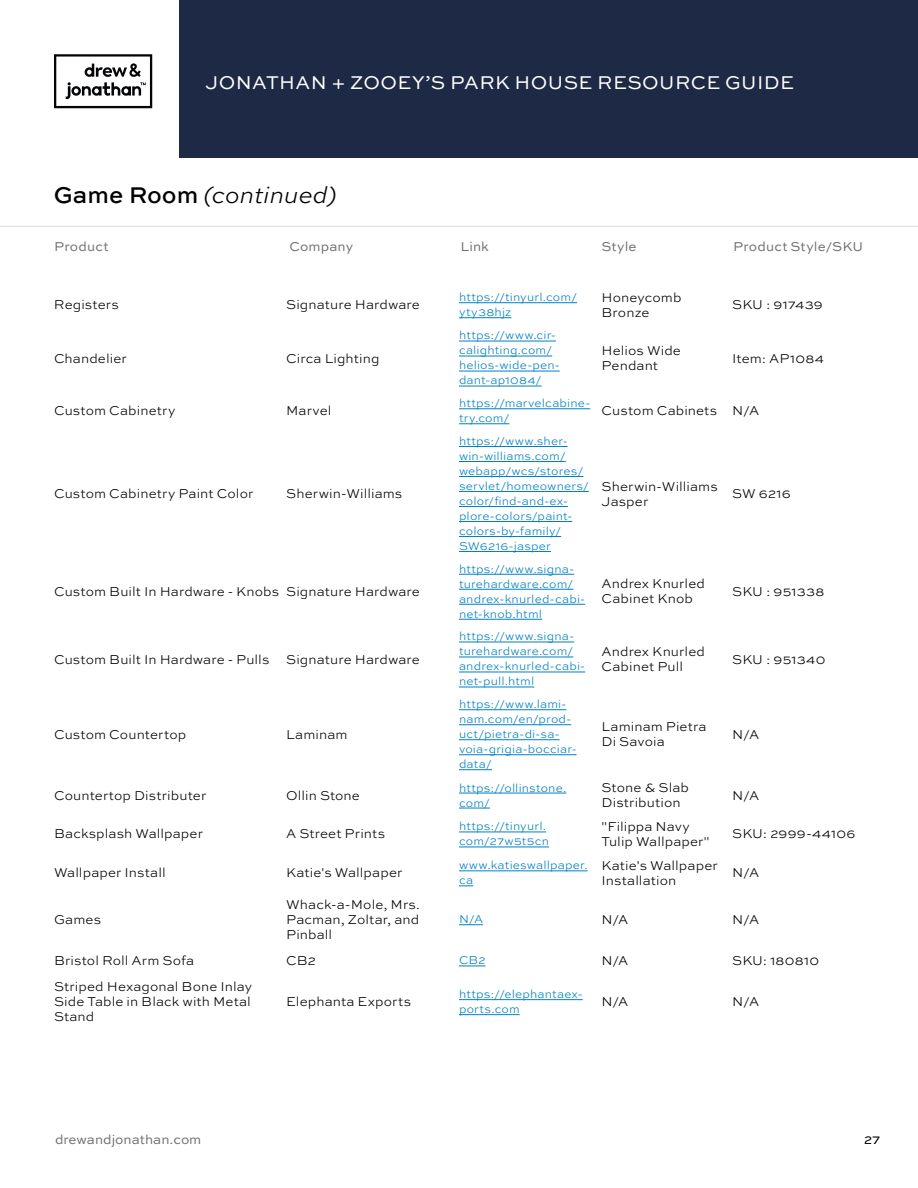
<style>
.page{position:relative;width:918px;height:1188px;background:#fff}
.page>*{position:absolute;margin:0;border:0;box-sizing:border-box;transform-origin:0 0}
.t1{font:italic 300 24px "Sweet Sans";color:#000}
.t2{font:19.5px "Sweet Sans";letter-spacing:.02em;color:#fff}
.t3{font:300 13.5px/15px "Sweet Sans";letter-spacing:.005em;color:#000}
.t4{font:13.5px "Sweet Sans";letter-spacing:.005em;color:#707070}
.t5{font:13.5px "Sweet Sans";color:#000}
.t6{font:300 12px/15px "Sweet Sans";letter-spacing:.01em;color:#0080c2}
.s1{font-weight:500;font-style:normal}
</style>
<div class="page">
<div style="left:179px;top:0;width:739px;height:158px;background:#1e2945"></div>
<svg style="left:54px;top:54px;width:98px;height:54px"></svg>
<hr style="left:0;top:226px;width:918px;height:1px;background:#707070">
<hr style="left:459px;top:302px;width:118px;height:1px;background:#0080c2">
<hr style="left:459px;top:317px;width:52px;height:1px;background:#0080c2">
<hr style="left:459px;top:341px;width:97px;height:1px;background:#0080c2">
<hr style="left:459px;top:356px;width:93px;height:1px;background:#0080c2">
<hr style="left:459px;top:371px;width:101px;height:1px;background:#0080c2">
<hr style="left:459px;top:386px;width:83px;height:1px;background:#0080c2">
<hr style="left:459px;top:408px;width:131px;height:1px;background:#0080c2">
<hr style="left:459px;top:423px;width:50px;height:1px;background:#0080c2">
<hr style="left:459px;top:446px;width:109px;height:1px;background:#0080c2">
<hr style="left:459px;top:461px;width:107px;height:1px;background:#0080c2">
<hr style="left:459px;top:476px;width:124px;height:1px;background:#0080c2">
<hr style="left:459px;top:491px;width:130px;height:1px;background:#0080c2">
<hr style="left:459px;top:506px;width:109px;height:1px;background:#0080c2">
<hr style="left:459px;top:521px;width:113px;height:1px;background:#0080c2">
<hr style="left:459px;top:536px;width:102px;height:1px;background:#0080c2">
<hr style="left:459px;top:551px;width:92px;height:1px;background:#0080c2">
<hr style="left:459px;top:574px;width:115px;height:1px;background:#0080c2">
<hr style="left:459px;top:589px;width:114px;height:1px;background:#0080c2">
<hr style="left:459px;top:604px;width:126px;height:1px;background:#0080c2">
<hr style="left:459px;top:619px;width:83px;height:1px;background:#0080c2">
<hr style="left:459px;top:642px;width:115px;height:1px;background:#0080c2">
<hr style="left:459px;top:657px;width:114px;height:1px;background:#0080c2">
<hr style="left:459px;top:672px;width:126px;height:1px;background:#0080c2">
<hr style="left:459px;top:687px;width:75px;height:1px;background:#0080c2">
<hr style="left:459px;top:709px;width:107px;height:1px;background:#0080c2">
<hr style="left:459px;top:724px;width:112px;height:1px;background:#0080c2">
<hr style="left:459px;top:739px;width:101px;height:1px;background:#0080c2">
<hr style="left:459px;top:754px;width:118px;height:1px;background:#0080c2">
<hr style="left:459px;top:769px;width:33px;height:1px;background:#0080c2">
<hr style="left:459px;top:793px;width:107px;height:1px;background:#0080c2">
<hr style="left:459px;top:808px;width:31px;height:1px;background:#0080c2">
<hr style="left:459px;top:832px;width:87px;height:1px;background:#0080c2">
<hr style="left:459px;top:847px;width:90px;height:1px;background:#0080c2">
<hr style="left:459px;top:871px;width:129px;height:1px;background:#0080c2">
<svg style="left:459px;top:886px;width:14px;height:1px"></svg>
<svg style="left:459px;top:924px;width:24px;height:1px"></svg>
<svg style="left:459px;top:966px;width:27px;height:1px"></svg>
<hr style="left:459px;top:999px;width:124px;height:1px;background:#0080c2">
<hr style="left:459px;top:1014px;width:61px;height:1px;background:#0080c2">
<h2 class="t2" style="left:205px;top:71px;width:590px">JONATHAN + ZOOEY’S PARK HOUSE RESOURCE GUIDE</h2>
<h1 class="t1" style="left:54px;top:182px;width:284px"><span class="s1">Game Room</span> (continued)</h1>
<p class="t4" style="left:54px;top:239px;width:56px">Product</p>
<p class="t4" style="left:289px;top:239px;width:65px">Company</p>
<p class="t4" style="left:460px;top:239px;width:30px">Link</p>
<p class="t4" style="left:601px;top:239px;width:37px">Style</p>
<p class="t4" style="left:733px;top:239px;width:131px">Product Style/SKU</p>
<p class="t3" style="left:54px;top:298px;width:66px">Registers</p>
<p class="t3" style="left:286px;top:298px;width:135px">Signature Hardware</p>
<p class="t6" style="left:459px;top:290px;width:120px">https://tinyurl.com/ yty38hjz</p>
<p class="t3" style="left:602px;top:290px;width:81px">Honeycomb<br>Bronze</p>
<p class="t3" style="left:732px;top:298px;width:92px">SKU : 917439</p>
<p class="t3" style="left:54px;top:351px;width:74px">Chandelier</p>
<p class="t3" style="left:286px;top:351px;width:95px">Circa Lighting</p>
<p class="t6" style="left:459px;top:328px;width:102px">https://www.cir&shy;calighting.com/ helios-wide-pen&shy;dant-ap1084/</p>
<p class="t3" style="left:602px;top:344px;width:81px">Helios Wide<br>Pendant</p>
<p class="t3" style="left:732px;top:351px;width:93px">Item: AP1084</p>
<p class="t3" style="left:54px;top:404px;width:123px">Custom Cabinetry</p>
<p class="t3" style="left:286px;top:404px;width:47px">Marvel</p>
<p class="t6" style="left:459px;top:396px;width:133px">https://marvelcabine&shy;try.com/</p>
<p class="t3" style="left:602px;top:404px;width:159px">Custom Cabinets N/A</p>
<p class="t3" style="left:54px;top:487px;width:201px">Custom Cabinetry Paint Color</p>
<p class="t3" style="left:286px;top:487px;width:118px">Sherwin-Williams</p>
<p class="t3" style="left:54px;top:584px;width:367px">Custom Built In Hardware - Knobs Signature Hardware</p>
<p class="t3" style="left:54px;top:652px;width:367px">Custom Built In Hardware - Pulls Signature Hardware</p>
<p class="t3" style="left:54px;top:727px;width:134px">Custom Countertop</p>
<p class="t3" style="left:286px;top:727px;width:63px">Laminam</p>
<p class="t6" style="left:459px;top:434px;width:131px">https://www.sher&shy;win-williams.com/ webapp/wcs/stores/ servlet/homeowners/ color/find-and-ex&shy;plore-colors/paint&shy;colors-by-family/<br>SW6216-jasper</p>
<p class="t6" style="left:459px;top:562px;width:128px">https://www.signa&shy;turehardware.com/ andrex-knurled-cabi&shy;net-knob.html</p>
<p class="t6" style="left:459px;top:629px;width:128px">https://www.signa&shy;turehardware.com/ andrex-knurled-cabi&shy;net-pull.html</p>
<p class="t6" style="left:459px;top:697px;width:119px">https://www.lami&shy;nam.com/en/prod&shy;uct/pietra-di-sa&shy;voia-grigia-bocciar&shy;data/</p>
<p class="t3" style="left:602px;top:479px;width:118px">Sherwin-Williams<br>Jasper</p>
<p class="t3" style="left:732px;top:487px;width:60px">SW 6216</p>
<p class="t3" style="left:602px;top:577px;width:105px">Andrex Knurled<br>Cabinet Knob</p>
<p class="t3" style="left:732px;top:584px;width:94px">SKU : 951338</p>
<p class="t3" style="left:602px;top:645px;width:105px">Andrex Knurled<br>Cabinet Pull</p>
<p class="t3" style="left:732px;top:652px;width:95px">SKU : 951340</p>
<p class="t3" style="left:602px;top:720px;width:107px">Laminam Pietra<br>Di Savoia</p>
<p class="t3" style="left:732px;top:727px;width:28px">N/A</p>
<p class="t3" style="left:54px;top:788px;width:154px">Countertop Distributer</p>
<p class="t3" style="left:286px;top:788px;width:75px">Ollin Stone</p>
<p class="t6" style="left:459px;top:780px;width:109px">https://ollinstone. com/</p>
<p class="t3" style="left:602px;top:781px;width:89px">Stone &amp; Slab<br>Distribution</p>
<p class="t3" style="left:732px;top:788px;width:28px">N/A</p>
<p class="t3" style="left:54px;top:827px;width:151px">Backsplash Wallpaper</p>
<p class="t3" style="left:286px;top:827px;width:100px">A Street Prints</p>
<p class="t6" style="left:459px;top:819px;width:92px">https://tinyurl. com/27w5t5cn</p>
<p class="t3" style="left:602px;top:819px;width:110px">"Filippa Navy<br>Tulip Wallpaper"</p>
<p class="t3" style="left:732px;top:827px;width:125px">SKU: 2999-44106</p>
<p class="t3" style="left:54px;top:866px;width:113px">Wallpaper Install</p>
<p class="t3" style="left:286px;top:866px;width:118px">Katie's Wallpaper</p>
<p class="t6" style="left:459px;top:858px;width:130px">www.katieswallpaper. ca</p>
<p class="t3" style="left:602px;top:858px;width:118px">Katie's Wallpaper<br>Installation</p>
<p class="t3" style="left:732px;top:866px;width:28px">N/A</p>
<p class="t3" style="left:54px;top:912px;width:49px">Games</p>
<p class="t3" style="left:286px;top:897px;width:135px;text-align:justify">Whack-a-Mole, Mrs.<br>Pacman, Zoltar, and Pinball</p>
<p class="t6" style="left:459px;top:912px;width:26px">N/A</p>
<p class="t3" style="left:602px;top:912px;width:28px">N/A</p>
<p class="t3" style="left:732px;top:912px;width:28px">N/A</p>
<p class="t3" style="left:54px;top:953px;width:142px">Bristol Roll Arm Sofa</p>
<p class="t3" style="left:286px;top:953px;width:31px">CB2</p>
<p class="t6" style="left:459px;top:953px;width:28px">CB2</p>
<p class="t3" style="left:602px;top:953px;width:28px">N/A</p>
<p class="t3" style="left:732px;top:953px;width:88px">SKU: 180810</p>
<p class="t3" style="left:54px;top:980px;width:200px;text-align:justify">Striped Hexagonal Bone Inlay Side Table in Black with Metal Stand</p>
<p class="t3" style="left:286px;top:995px;width:127px">Elephanta Exports</p>
<p class="t6" style="left:459px;top:987px;width:125px">https://elephantaex&shy;ports.com</p>
<p class="t3" style="left:602px;top:995px;width:28px">N/A</p>
<p class="t3" style="left:732px;top:995px;width:28px">N/A</p>
<p class="t4" style="left:55px;top:1132px;width:148px">drewandjonathan.com</p>
<p class="t5" style="left:864px;top:1132px;width:18px">27</p>
</div>
